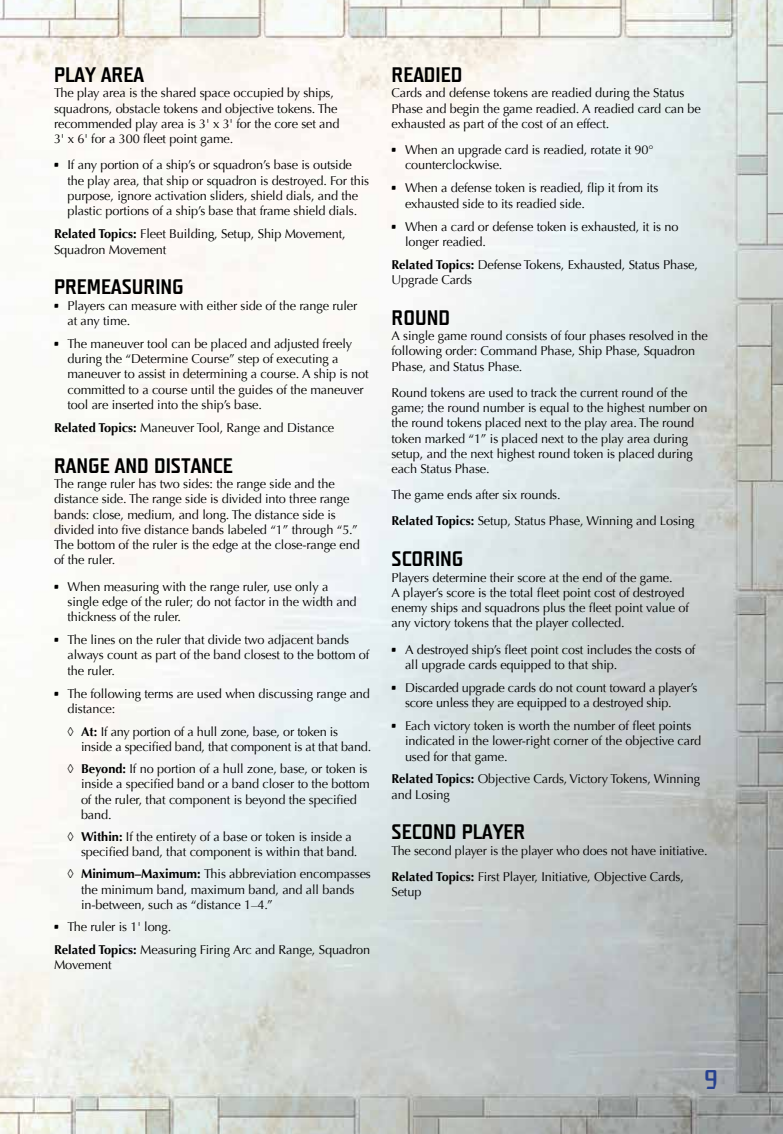
<style>
.page{position:relative;width:783px;height:1134px;background:#fff}
.page>*{position:absolute;margin:0;border:0;box-sizing:border-box;transform-origin:0 0}
.t1{font:30px "Revenger Light BB";color:#25408f}
.t2{font:21px "Teuton Fett";color:#000}
.t3{font:12.75px/15.3px "Optima";letter-spacing:-.01em;color:#000}
.s1{font-family:"Revenger Light BB"}
.s2{font-weight:700}
</style>
<div class="page">
<img style="left:0;top:0;width:783px;height:1134px">
<h2 class="t2" style="left:54px;top:64px;width:91px">PLAY AREA</h2>
<p class="t3" style="left:54px;top:86px;width:287px">The play area is the shared space occupied by ships, squadrons, obstacle tokens and objective tokens. The recommended play area is 3' x 3' for the core set and 3' x 6' for a 300 fleet point game.</p>
<p class="t3" style="left:68px;top:158px;width:303px;text-indent:-14px"><span class="s1">•</span> If any portion of a ship’s or squadron’s base is outside the play area, that ship or squadron is destroyed. For this purpose, ignore activation sliders, shield dials, and the plastic portions of a ship’s base that frame shield dials.</p>
<p class="t3" style="left:54px;top:226px;width:293px"><span class="s2">Related Topics:</span> Fleet Building, Setup, Ship Movement,<br>Squadron Movement</p>
<h2 class="t2" style="left:54px;top:277px;width:129px">PREMEASURING</h2>
<p class="t3" style="left:68px;top:298px;width:291px;text-indent:-14px"><span class="s1">•</span> Players can measure with either side of the range ruler at any time.</p>
<p class="t3" style="left:68px;top:336px;width:303px;text-indent:-14px"><span class="s1">•</span> The maneuver tool can be placed and adjusted freely during the “Determine Course” step of executing a maneuver to assist in determining a course. A ship is not committed to a course until the guides of the maneuver tool are inserted into the ship’s base.</p>
<p class="t3" style="left:54px;top:420px;width:282px"><span class="s2">Related Topics:</span> Maneuver Tool, Range and Distance</p>
<h2 class="t2" style="left:54px;top:455px;width:180px">RANGE AND DISTANCE</h2>
<p class="t3" style="left:54px;top:476px;width:307px">The range ruler has two sides: the range side and the distance side. The range side is divided into three range bands: close, medium, and long. The distance side is divided into five distance bands labeled “1” through “5.” The bottom of the ruler is the edge at the close-range end of the ruler.</p>
<p class="t3" style="left:68px;top:579px;width:291px;text-indent:-14px"><span class="s1">•</span> When measuring with the range ruler, use only a single edge of the ruler; do not factor in the width and thickness of the ruler.</p>
<p class="t3" style="left:68px;top:632px;width:303px;text-indent:-14px"><span class="s1">•</span> The lines on the ruler that divide two adjacent bands always count as part of the band closest to the bottom of the ruler.</p>
<p class="t3" style="left:68px;top:686px;width:304px;text-indent:-14px"><span class="s1">•</span> The following terms are used when discussing range and distance:</p>
<p class="t3" style="left:81px;top:724px;width:292px;text-indent:-14px">◊ <span class="s2">At:</span> If any portion of a hull zone, base, or token is inside a specified band, that component is at that band.</p>
<p class="t3" style="left:81px;top:761px;width:290px;text-indent:-14px">◊ <span class="s2">Beyond:</span> If no portion of a hull zone, base, or token is inside a specified band or a band closer to the bottom of the ruler, that component is beyond the specified band.</p>
<p class="t3" style="left:81px;top:829px;width:278px;text-indent:-14px">◊ <span class="s2">Within:</span> If the entirety of a base or token is inside a specified band, that component is within that band.</p>
<p class="t3" style="left:81px;top:866px;width:291px;text-indent:-14px">◊ <span class="s2">Minimum–Maximum:</span> This abbreviation encompasses the minimum band, maximum band, and all bands in-between, such as “distance 1–4.”</p>
<p class="t3" style="left:54px;top:915px;width:318px;line-height:22.8px"><span class="s1">•</span> The ruler is 1' long.<br><span class="s2">Related Topics:</span> Measuring Firing Arc and Range, Squadron</p>
<p class="t3" style="left:54px;top:957px;width:59px">Movement</p>
<h2 class="t2" style="left:392px;top:64px;width:72px">READIED</h2>
<p class="t3" style="left:392px;top:86px;width:311px">Cards and defense tokens are readied during the Status<br>Phase and begin the game readied. A readied card can be exhausted as part of the cost of an effect.</p>
<p class="t3" style="left:405px;top:142px;width:250px;text-indent:-14px"><span class="s1">•</span> When an upgrade card is readied, rotate it 90° counterclockwise.</p>
<p class="t3" style="left:405px;top:181px;width:255px;text-indent:-14px"><span class="s1">•</span> When a defense token is readied, flip it from its exhausted side to its readied side.</p>
<p class="t3" style="left:405px;top:219px;width:275px;text-indent:-14px"><span class="s1">•</span> When a card or defense token is exhausted, it is no longer readied.</p>
<p class="t3" style="left:392px;top:257px;width:308px"><span class="s2">Related Topics:</span> Defense Tokens, Exhausted, Status Phase,<br>Upgrade Cards</p>
<h2 class="t2" style="left:392px;top:307px;width:60px">ROUND</h2>
<p class="t3" style="left:392px;top:328px;width:318px">A single game round consists of four phases resolved in the following order: Command Phase, Ship Phase, Squadron<br>Phase, and Status Phase.</p>
<p class="t3" style="left:392px;top:385px;width:318px">Round tokens are used to track the current round of the game; the round number is equal to the highest number on the round tokens placed next to the play area. The round token marked “1” is placed next to the play area during setup, and the next highest round token is placed during each Status Phase.</p>
<p class="t3" style="left:392px;top:482px;width:305px;line-height:26.1px">The game ends after six rounds.<br><span class="s2">Related Topics:</span> Setup, Status Phase, Winning and Losing</p>
<h2 class="t2" style="left:392px;top:549px;width:71px">SCORING</h2>
<p class="t3" style="left:392px;top:570px;width:299px">Players determine their score at the end of the game.<br>A player’s score is the total fleet point cost of destroyed enemy ships and squadrons plus the fleet point value of any victory tokens that the player collected.</p>
<p class="t3" style="left:405px;top:642px;width:292px;text-indent:-14px"><span class="s1">•</span> A destroyed ship’s fleet point cost includes the costs of all upgrade cards equipped to that ship.</p>
<p class="t3" style="left:405px;top:680px;width:294px;text-indent:-14px"><span class="s1">•</span> Discarded upgrade cards do not count toward a player’s score unless they are equipped to a destroyed ship.</p>
<p class="t3" style="left:405px;top:718px;width:298px;text-indent:-14px"><span class="s1">•</span> Each victory token is worth the number of fleet points indicated in the lower-right corner of the objective card used for that game.</p>
<p class="t3" style="left:392px;top:772px;width:310px"><span class="s2">Related Topics:</span> Objective Cards, Victory Tokens, Winning and Losing</p>
<h2 class="t2" style="left:392px;top:822px;width:135px">SECOND PLAYER</h2>
<p class="t3" style="left:392px;top:838px;width:318px;line-height:26.1px">The second player is the player who does not have initiative.<br><span class="s2">Related Topics:</span> First Player, Initiative, Objective Cards,</p>
<p class="t3" style="left:392px;top:884px;width:31px">Setup</p>
<h1 class="t1" style="left:705px;top:1065px;width:14px">9</h1>
</div>
